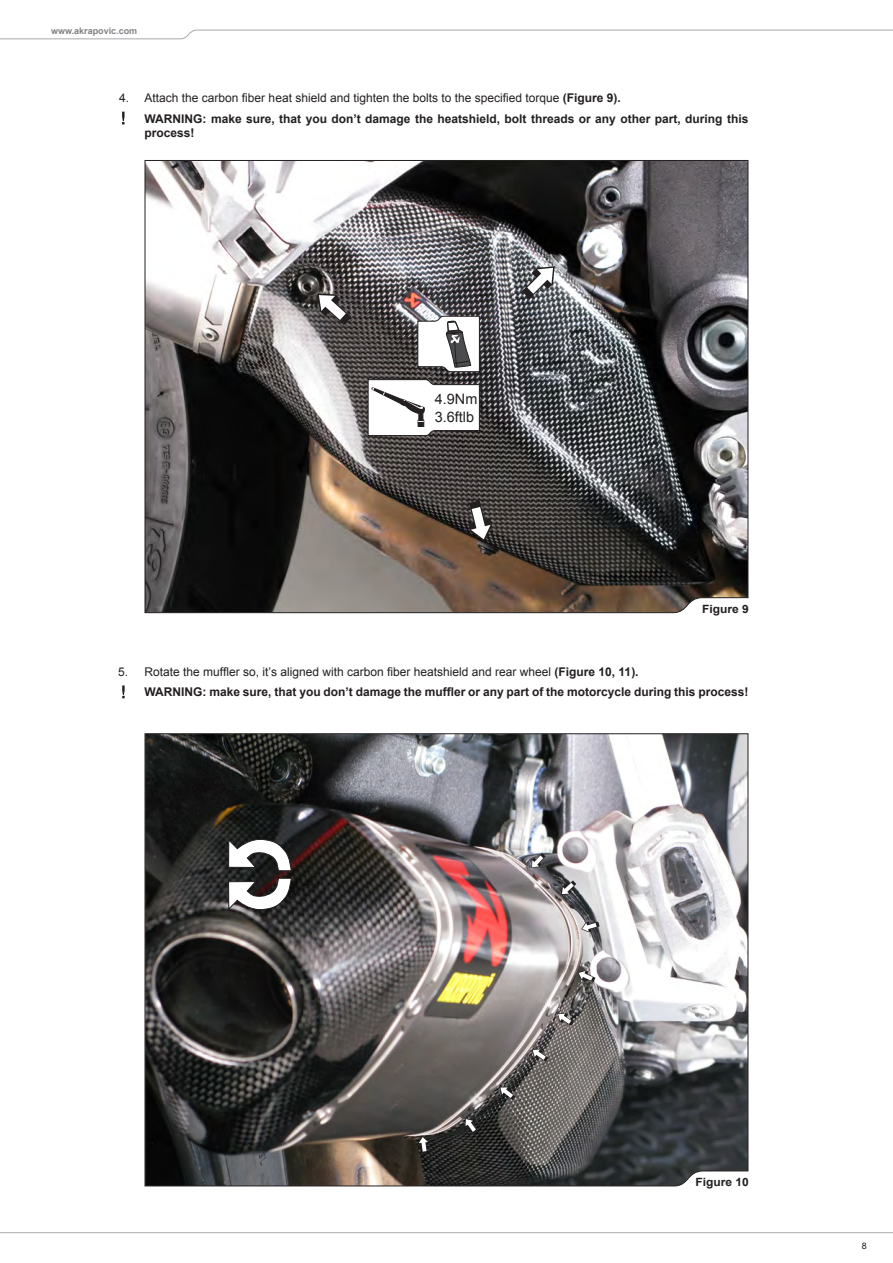
<style>
.page{position:relative;width:893px;height:1263px;background:#fff}
.page>*{position:absolute;margin:0;border:0;box-sizing:border-box;transform-origin:0 0}
.t1{font:14.4px/17.2px "Arial";color:#231f20}
.body_txt_bold{font:700 12px/14.4px "Arial";color:#231f20}
.body_txt_bold-2{font:12px "Arial";color:#231f20}
.body_txt_bold-3{font:700 11.4px "Arial";color:#231f20;scale:1.05 1}
.t2{font:700 9px "Arial";color:#808285}
.t3{font:9px "Arial";color:#231f20}
.s1{font-weight:700}
</style>
<div class="page">
<svg style="left:0;top:29px;width:893px;height:10px"></svg>
<svg style="left:0;top:1232px;width:893px;height:2px;background:#d3d3d5"></svg>
<svg style="left:144px;top:160px;width:605px;height:453px;background:#676362"></svg>
<svg style="left:144px;top:733px;width:605px;height:454px;background:#6c6969"></svg>
<svg style="left:367px;top:379px;width:113px;height:57px"></svg>
<svg style="left:417px;top:316px;width:63px;height:56px"></svg>
<svg style="left:522px;top:266px;width:33px;height:33px"></svg>
<svg style="left:468px;top:500px;width:24px;height:41px"></svg>
<svg style="left:317px;top:294px;width:34px;height:31px"></svg>
<svg style="left:228px;top:837px;width:64px;height:34px"></svg>
<svg style="left:228px;top:878px;width:64px;height:34px"></svg>
<svg style="left:418px;top:1136px;width:11px;height:18px"></svg>
<svg style="left:465px;top:1118px;width:13px;height:16px"></svg>
<svg style="left:500px;top:1087px;width:16px;height:13px"></svg>
<svg style="left:532px;top:1049px;width:16px;height:13px"></svg>
<svg style="left:557px;top:1013px;width:17px;height:13px"></svg>
<svg style="left:578px;top:970px;width:17px;height:12px"></svg>
<svg style="left:581px;top:921px;width:19px;height:11px"></svg>
<svg style="left:561px;top:880px;width:15px;height:15px"></svg>
<svg style="left:531px;top:853px;width:15px;height:15px"></svg>
<svg style="left:122px;top:112px;width:3px;height:12px"></svg>
<svg style="left:122px;top:685px;width:3px;height:13px"></svg>
<p class="t2" style="left:51px;top:25px;width:88px">www.akrapovic.com</p>
<p class="body_txt_bold-2" style="left:119px;top:90px;width:12px">4.</p>
<p class="body_txt_bold-2" style="left:145px;top:90px;width:478px">Attach the carbon fiber heat shield and tighten the bolts to the specified torque <span class="s1">(Figure 9).</span></p>
<p class="body_txt_bold" style="left:145px;top:112px;width:605px">WARNING: make sure, that you don’t damage the heatshield, bolt threads or any other part, during this process!</p>
<p class="t1" style="left:435px;top:391px;width:44px">4.9Nm<br>3.6ftlb</p>
<p class="body_txt_bold-3" style="left:702px;top:601px;width:46px">Figure 9</p>
<p class="body_txt_bold-2" style="left:118px;top:664px;width:12px">5.</p>
<p class="body_txt_bold-2" style="left:145px;top:664px;width:496px">Rotate the muffler so, it’s aligned with carbon fiber heatshield and rear wheel <span class="s1">(Figure 10, 11).</span></p>
<p class="body_txt_bold" style="left:145px;top:685px;width:605px">WARNING: make sure, that you don’t damage the muffler or any part of the motorcycle during this process!</p>
<p class="body_txt_bold-3" style="left:696px;top:1175px;width:52px">Figure 10</p>
<p class="t3" style="left:862px;top:1240px;width:7px">8</p>
</div>
